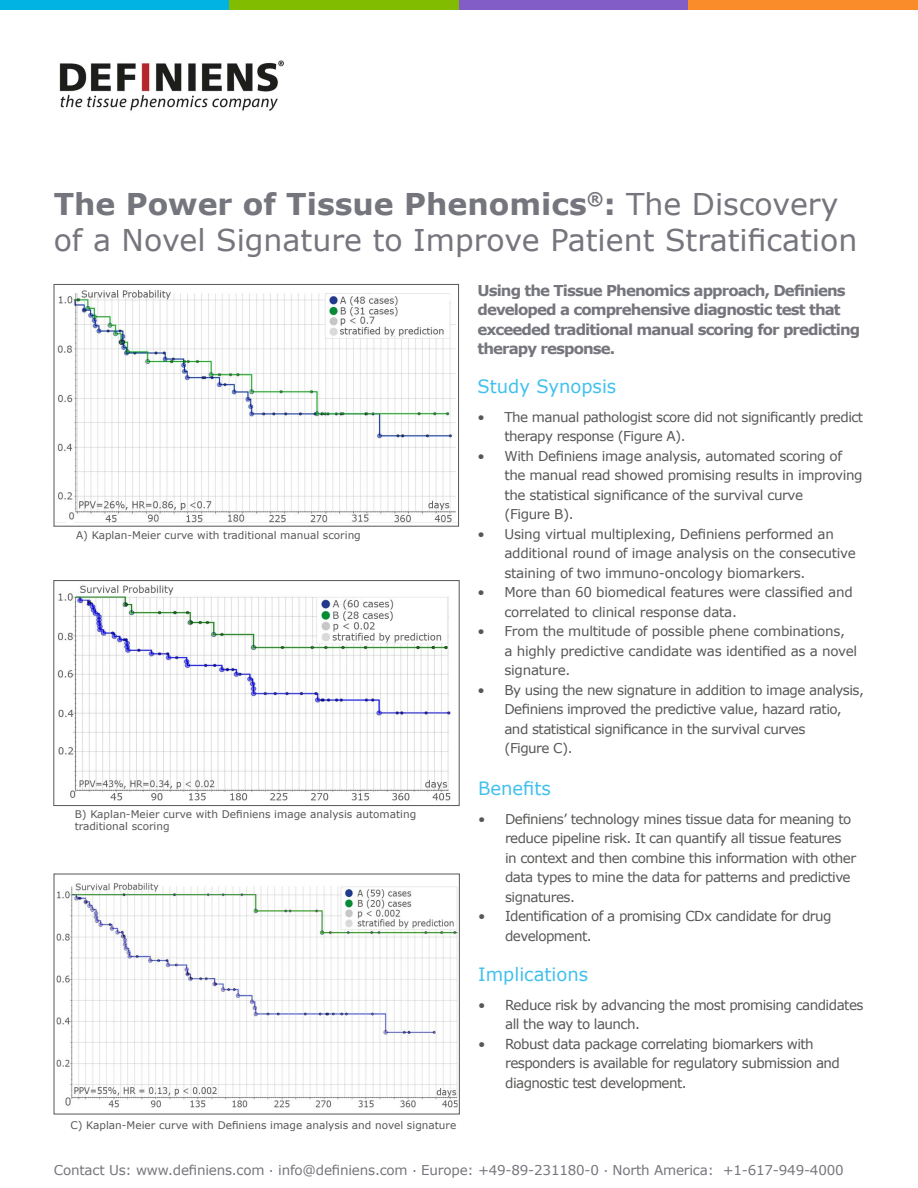
<style>
.page{position:relative;width:918px;height:1188px;background:#fff}
.page>*{position:absolute;margin:0;border:0;box-sizing:border-box;transform-origin:0 0}
.t1{font:30px/36px "Verdana";color:#75757d}
.t2{font:18.3px "Verdana";color:#42c0ed}
.t3{font:700 15px/19.5px "Verdana";letter-spacing:-.06em;color:#75757d}
.t4{font:13.8px/19.5px "Verdana";letter-spacing:-.04em;color:#575756}
.t5{font:13.5px/19.5px "Verdana";letter-spacing:-.03em;color:#575756}
.t6{font:13.5px "Verdana";letter-spacing:-.015em;color:#75757d}
.t7{font:10.5px/12.6px "Verdana";color:#575756}
.s1{font-weight:700}
</style>
<div class="page">
<div style="left:0;top:0;width:230px;height:9px;background:#00b3e3"></div>
<div style="left:230px;top:0;width:229px;height:9px;background:#82bc00"></div>
<div style="left:459px;top:0;width:230px;height:9px;background:#835dc7"></div>
<div style="left:689px;top:0;width:229px;height:9px;background:#fa8d29"></div>
<img style="left:59px;top:60px;width:225px;height:51px">
<img style="left:57px;top:585px;width:396px;height:216px">
<div style="left:54px;top:580px;width:405px;height:226px;border:1px solid #575756"></div>
<img style="left:56px;top:882px;width:402px;height:226px">
<img style="left:57px;top:290px;width:399px;height:232px">
<div style="left:54px;top:284px;width:405px;height:242px;border:1px solid #575756"></div>
<h1 class="t1" style="left:54px;top:186px;width:805px"><span class="s1">The Power of Tissue Phenomics</span><sup>®</sup><span class="s1">:</span> The Discovery of a Novel Signature to Improve Patient Stratification</h1>
<p class="t7" style="left:76px;top:529px;width:286px">A) Kaplan-Meier curve with traditional manual scoring</p>
<p class="t7" style="left:75px;top:808px;width:343px">B) Kaplan-Meier curve with Definiens image analysis automating traditional scoring</p>
<p class="t7" style="left:70px;top:1119px;width:387px">C) Kaplan-Meier curve with Definiens image analysis and novel signature</p>
<p class="t3" style="left:477px;top:280px;width:384px">Using the Tissue Phenomics approach, Definiens developed a comprehensive diagnostic test that exceeded traditional manual scoring for predicting therapy response.</p>
<h2 class="t2" style="left:477px;top:374px;width:140px">Study Synopsis</h2>
<p class="t5" style="left:504px;top:407px;width:360px;text-indent:-27px">• The manual pathologist score did not significantly predict therapy response (Figure A).</p>
<p class="t5" style="left:504px;top:446px;width:360px;text-indent:-27px">• With Definiens image analysis, automated scoring of the manual read showed promising results in improving the statistical significance of the survival curve<br>(Figure B).</p>
<p class="t5" style="left:504px;top:524px;width:353px;text-indent:-27px">• Using virtual multiplexing, Definiens performed an additional round of image analysis on the consecutive staining of two immuno-oncology biomarkers.</p>
<p class="t5" style="left:504px;top:582px;width:350px;text-indent:-27px">• More than 60 biomedical features were classified and correlated to clinical response data.</p>
<p class="t5" style="left:504px;top:621px;width:354px;text-indent:-27px">• From the multitude of possible phene combinations,<br>a highly predictive candidate was identified as a novel signature.</p>
<p class="t5" style="left:504px;top:680px;width:361px;text-indent:-27px">• By using the new signature in addition to image analysis, Definiens improved the predictive value, hazard ratio, and statistical significance in the survival curves<br>(Figure C).</p>
<h2 class="t2" style="left:478px;top:776px;width:74px">Benefits</h2>
<p class="t5" style="left:505px;top:809px;width:353px;text-indent:-27px">• Definiens’ technology mines tissue data for meaning to reduce pipeline risk. It can quantify all tissue features in context and then combine this information with other data types to mine the data for patterns and predictive signatures.</p>
<p class="t4" style="left:505px;top:906px;width:328px;text-indent:-27px">• Identification of a promising CDx candidate for drug development.</p>
<h2 class="t2" style="left:478px;top:962px;width:112px">Implications</h2>
<p class="t4" style="left:505px;top:995px;width:360px;text-indent:-27px">• Reduce risk by advancing the most promising candidates all the way to launch.</p>
<p class="t4" style="left:505px;top:1034px;width:336px;text-indent:-27px">• Robust data package correlating biomarkers with responders is available for regulatory submission and diagnostic test development.</p>
<p class="t6" style="left:54px;top:1161px;width:791px">Contact Us: www.definiens.com . info@definiens.com . Europe: +49-89-231180-0 . North America: +1-617-949-4000</p>
</div>
